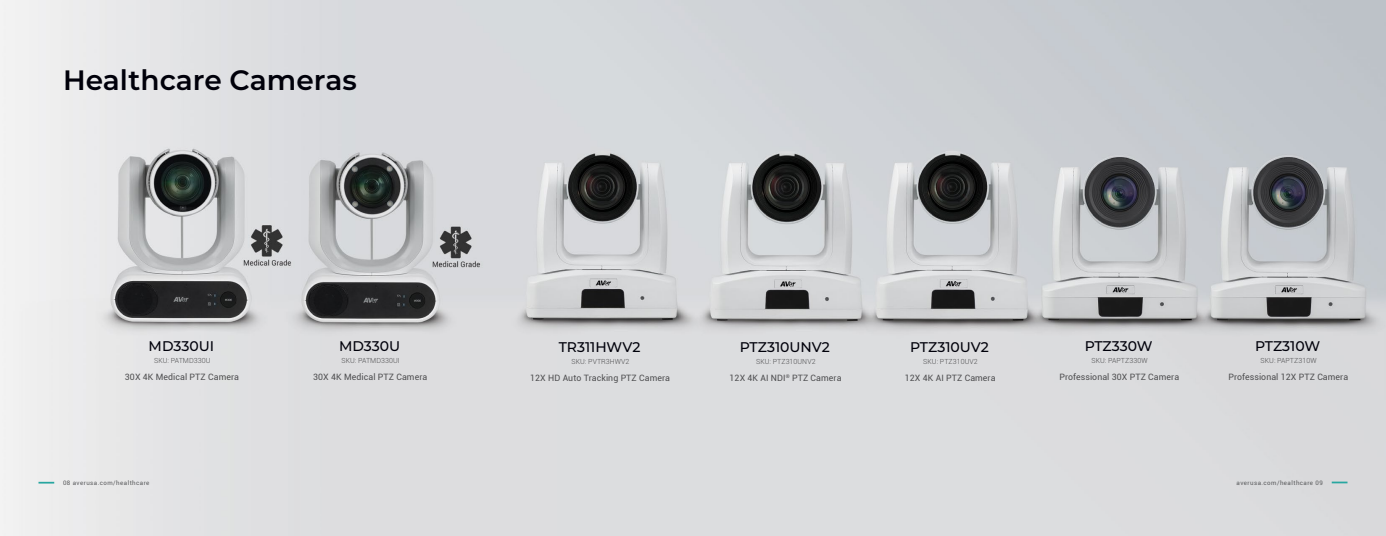
<style>
.page{position:relative;width:1386px;height:536px;background:#fff}
.page>*{position:absolute;margin:0;border:0;box-sizing:border-box;transform-origin:0 0}
.t1{font:600 28px "Montserrat";color:#00000a}
.t2{font:500 14px "Montserrat";color:#00000a}
.t3{font:8.75px "Roboto";letter-spacing:.01em;color:#4d4d4f}
.t4{font:300 7px "Roboto";letter-spacing:.01em;color:#4d4d4f}
.t5{font:6.12px "Roboto";letter-spacing:.075em;color:#58595b}
</style>
<div class="page">
<img style="left:0;top:0;width:1386px;height:536px">
<svg style="left:39px;top:481px;width:15px;height:2px"></svg>
<svg style="left:1332px;top:481px;width:16px;height:2px"></svg>
<h1 class="t1" style="left:63px;top:60px;width:295px">Healthcare Cameras</h1>
<h2 class="t2" style="left:149px;top:336px;width:67px">MD330UI</h2>
<p class="t4" style="left:154px;top:355px;width:58px">SKU: PATMD330U</p>
<p class="t3" style="left:125px;top:371px;width:116px">30X 4K Medical PTZ Camera</p>
<h2 class="t2" style="left:339px;top:336px;width:63px">MD330U</h2>
<p class="t4" style="left:341px;top:355px;width:60px">SKU: PATMD330UI</p>
<p class="t3" style="left:313px;top:371px;width:116px">30X 4K Medical PTZ Camera</p>
<h2 class="t2" style="left:559px;top:337px;width:83px">TR311HWV2</h2>
<p class="t4" style="left:572px;top:356px;width:59px">SKU: PVTR3HWV2</p>
<p class="t3" style="left:530px;top:372px;width:141px">12X HD Auto Tracking PTZ Camera</p>
<h2 class="t2" style="left:740px;top:337px;width:91px">PTZ310UNV2</h2>
<p class="t4" style="left:756px;top:356px;width:61px">SKU: PTZ310UNV2</p>
<p class="t3" style="left:730px;top:372px;width:113px">12X 4K AI NDI<sup>®</sup> PTZ Camera</p>
<h2 class="t2" style="left:910px;top:337px;width:80px">PTZ310UV2</h2>
<p class="t4" style="left:923px;top:356px;width:56px">SKU: PTZ310UV2</p>
<p class="t3" style="left:905px;top:372px;width:92px">12X 4K AI PTZ Camera</p>
<h2 class="t2" style="left:1085px;top:336px;width:69px">PTZ330W</h2>
<p class="t4" style="left:1092px;top:355px;width:57px">SKU: PAPTZ330W</p>
<p class="t3" style="left:1059px;top:371px;width:121px">Professional 30X PTZ Camera</p>
<h2 class="t2" style="left:1255px;top:336px;width:67px">PTZ310W</h2>
<p class="t4" style="left:1261px;top:355px;width:57px">SKU: PAPTZ310W</p>
<p class="t3" style="left:1228px;top:371px;width:121px">Professional 12X PTZ Camera</p>
<p class="t5" style="left:63px;top:478px;width:88px">08 averusa.com/healthcare</p>
<p class="t5" style="left:1237px;top:478px;width:88px">averusa.com/healthcare 09</p>
</div>
